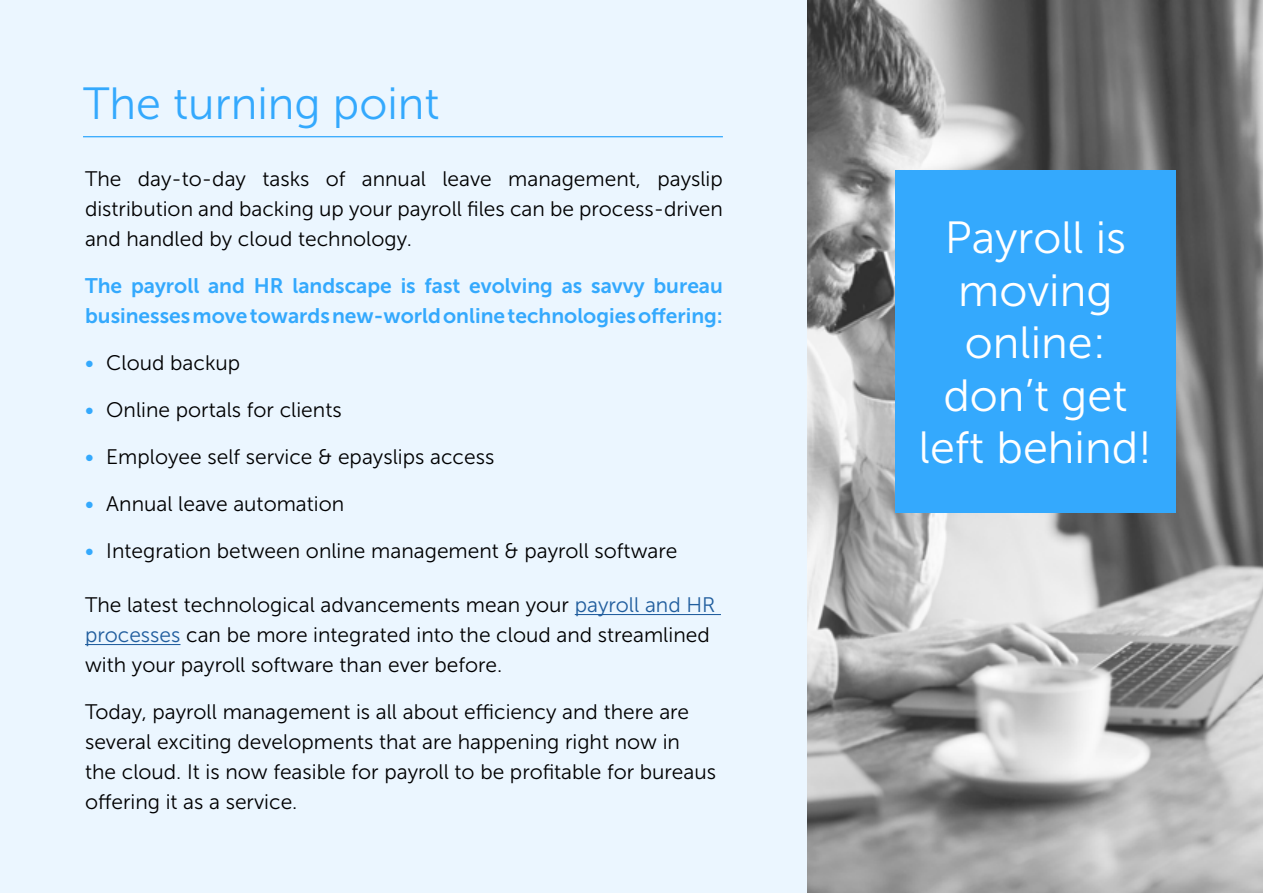
<style>
.page{position:relative;width:1263px;height:893px;background:#ebf6ff}
.page>*{position:absolute;margin:0;border:0;box-sizing:border-box;transform-origin:0 0}
.t1{font:45px/52.5px "Museo Sans 300";color:#fff;text-align:center}
.t2{font:45px "Museo Sans 300";color:#34a9fd}
.t3{font:21px/30px "Museo Sans 300";color:#000}
.t4{font:21px/30px "Museo Sans 700";color:#34a9fd}
.s1{font-family:"Museo Sans 500";color:#34a9fd}
.s2{color:#215e9e}
</style>
<div class="page">
<img style="left:808px;top:0;width:455px;height:893px">
<div style="left:895px;top:170px;width:281px;height:342px;background:#34a9fd"></div>
<hr style="left:575px;top:614px;width:146px;height:1px;background:#215e9e">
<hr style="left:85px;top:644px;width:95px;height:1px;background:#215e9e">
<hr style="left:83px;top:136px;width:640px;height:1px;background:#34a9fd">
<h1 class="t2" style="left:83px;top:79px;width:358px">The turning point</h1>
<p class="t3" style="left:85px;top:164px;width:639px;text-align:justify">The day-to-day tasks of annual leave management, payslip distribution and backing up your payroll files can be process-driven and handled by cloud technology.</p>
<p class="t4" style="left:85px;top:271px;width:639px">The payroll and HR landscape is fast evolving as savvy bureau businesses move towards new-world online technologies offering:</p>
<p class="t3" style="left:85px;top:348px;width:157px"><span class="s1">•</span> Cloud backup</p>
<p class="t3" style="left:85px;top:395px;width:258px"><span class="s1">•</span> Online portals for clients</p>
<p class="t3" style="left:85px;top:442px;width:411px"><span class="s1">•</span> Employee self service &amp; epayslips access</p>
<p class="t3" style="left:85px;top:489px;width:261px"><span class="s1">•</span> Annual leave automation</p>
<p class="t3" style="left:85px;top:536px;width:594px"><span class="s1">•</span> Integration between online management &amp; payroll software</p>
<p class="t3" style="left:85px;top:590px;width:632px">The latest technological advancements mean your <span class="s2">payroll and HR processes</span> can be more integrated into the cloud and streamlined with your payroll software than ever before.</p>
<p class="t3" style="left:85px;top:697px;width:633px">Today, payroll management is all about efficiency and there are several exciting developments that are happening right now in the cloud. It is now feasible for payroll to be profitable for bureaus offering it as a service.</p>
<h1 class="t1" style="left:919px;top:212px;width:235px">Payroll is moving online: don’t get left behind!</h1>
</div>
